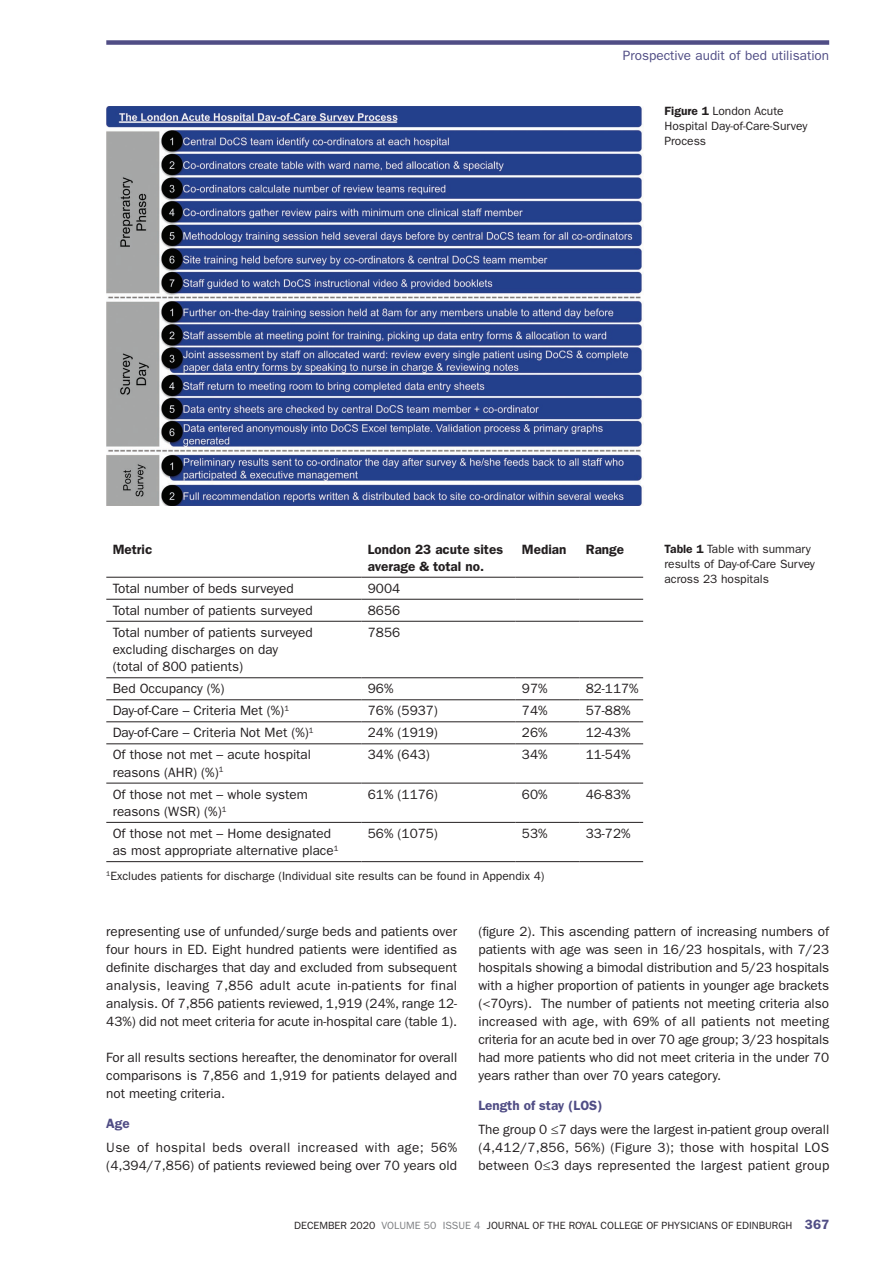
<style>
.page{position:relative;width:893px;height:1263px;background:#fff}
.page>*{position:absolute;margin:0;border:0;box-sizing:border-box;transform-origin:0 0}
.t1{font:13.5px/18px "ITC Franklin Gothic Std";color:#231f20}
.t2{font:600 13.5px/17.2px "ITC Franklin Gothic Std";color:#231f20}
.t3{font:13.5px/24px "ITC Franklin Gothic Std";letter-spacing:.03em;color:#231f20}
.Running_head_-_title{font:13.5px "ITC Franklin Gothic Std";color:#504d85}
.t4{font:12px/15px "ITC Franklin Gothic Std";color:#231f20}
.t5{font:10.5px "ITC Franklin Gothic Std";color:#231f20}
.s1{font-weight:600}
.s2{font-weight:600;color:#504d85}
.s3{color:#7c7e81}
.s4{font-weight:600;font-size:13.5px;color:#504d85}
</style>
<div class="page">
<img style="left:106px;top:106px;width:537px;height:399px">
<hr style="left:106px;top:621px;width:255px;height:1px;background:#231f20">
<hr style="left:361px;top:621px;width:155px;height:1px;background:#231f20">
<hr style="left:516px;top:621px;width:63px;height:1px;background:#231f20">
<hr style="left:579px;top:621px;width:64px;height:1px;background:#231f20">
<hr style="left:106px;top:677px;width:255px;height:1px;background:#231f20">
<hr style="left:361px;top:677px;width:155px;height:1px;background:#231f20">
<hr style="left:516px;top:677px;width:63px;height:1px;background:#231f20">
<hr style="left:579px;top:677px;width:64px;height:1px;background:#231f20">
<hr style="left:106px;top:699px;width:255px;height:1px;background:#231f20">
<hr style="left:361px;top:699px;width:155px;height:1px;background:#231f20">
<hr style="left:516px;top:699px;width:63px;height:1px;background:#231f20">
<hr style="left:579px;top:699px;width:64px;height:1px;background:#231f20">
<hr style="left:106px;top:721px;width:255px;height:1px;background:#231f20">
<hr style="left:361px;top:721px;width:155px;height:1px;background:#231f20">
<hr style="left:516px;top:721px;width:63px;height:1px;background:#231f20">
<hr style="left:579px;top:721px;width:64px;height:1px;background:#231f20">
<hr style="left:106px;top:743px;width:255px;height:1px;background:#231f20">
<hr style="left:361px;top:743px;width:155px;height:1px;background:#231f20">
<hr style="left:516px;top:743px;width:63px;height:1px;background:#231f20">
<hr style="left:579px;top:743px;width:64px;height:1px;background:#231f20">
<hr style="left:106px;top:783px;width:255px;height:1px;background:#231f20">
<hr style="left:361px;top:783px;width:155px;height:1px;background:#231f20">
<hr style="left:516px;top:783px;width:63px;height:1px;background:#231f20">
<hr style="left:579px;top:783px;width:64px;height:1px;background:#231f20">
<hr style="left:106px;top:577px;width:255px;height:1px;background:#231f20">
<hr style="left:361px;top:577px;width:155px;height:1px;background:#231f20">
<hr style="left:516px;top:577px;width:63px;height:1px;background:#231f20">
<hr style="left:579px;top:577px;width:64px;height:1px;background:#231f20">
<hr style="left:106px;top:599px;width:255px;height:1px;background:#231f20">
<hr style="left:361px;top:599px;width:155px;height:1px;background:#231f20">
<hr style="left:516px;top:599px;width:63px;height:1px;background:#231f20">
<hr style="left:579px;top:599px;width:64px;height:1px;background:#231f20">
<hr style="left:106px;top:822px;width:255px;height:1px;background:#231f20">
<hr style="left:361px;top:822px;width:155px;height:1px;background:#231f20">
<hr style="left:516px;top:822px;width:63px;height:1px;background:#231f20">
<hr style="left:579px;top:822px;width:64px;height:1px;background:#231f20">
<hr style="left:106px;top:861px;width:255px;height:1px;background:#231f20">
<hr style="left:361px;top:861px;width:155px;height:1px;background:#231f20">
<hr style="left:516px;top:861px;width:63px;height:1px;background:#231f20">
<hr style="left:579px;top:861px;width:64px;height:1px;background:#231f20">
<div style="left:106px;top:40px;width:723px;height:5px;background:#504d85"></div>
<p class="Running_head_-_title" style="left:623px;top:48px;width:208px">Prospective audit of bed utilisation</p>
<p class="t4" style="left:664px;top:103px;width:145px"><span class="s1">Figure 1</span> London Acute<br>Hospital Day-of-Care-Survey<br>Process</p>
<p class="t2" style="left:113px;top:540px;width:41px">Metric</p>
<p class="t2" style="left:368px;top:540px;width:137px">London 23 acute sites average &amp; total no.</p>
<p class="t2" style="left:522px;top:540px;width:46px">Median</p>
<p class="t2" style="left:586px;top:540px;width:40px">Range</p>
<p class="t1" style="left:113px;top:579px;width:183px">Total number of beds surveyed</p>
<p class="t1" style="left:368px;top:579px;width:34px">9004</p>
<p class="t1" style="left:113px;top:601px;width:202px">Total number of patients surveyed</p>
<p class="t1" style="left:368px;top:601px;width:34px">8656</p>
<p class="t1" style="left:113px;top:624px;width:202px;line-height:17.2px">Total number of patients surveyed excluding discharges on day<br>(total of 800 patients)</p>
<p class="t1" style="left:368px;top:623px;width:34px">7856</p>
<p class="t1" style="left:113px;top:680px;width:113px">Bed Occupancy (%)</p>
<p class="t1" style="left:368px;top:680px;width:27px">96%</p>
<p class="t1" style="left:522px;top:680px;width:27px">97%</p>
<p class="t1" style="left:586px;top:680px;width:54px">82-117%</p>
<p class="t1" style="left:113px;top:702px;width:178px">Day-of-Care – Criteria Met (%)<sup>1</sup></p>
<p class="t1" style="left:368px;top:702px;width:72px">76% (5937)</p>
<p class="t1" style="left:522px;top:702px;width:27px">74%</p>
<p class="t1" style="left:586px;top:702px;width:46px">57-88%</p>
<p class="t1" style="left:113px;top:724px;width:202px">Day-of-Care – Criteria Not Met (%)<sup>1</sup></p>
<p class="t1" style="left:368px;top:724px;width:72px">24% (1919)</p>
<p class="t1" style="left:522px;top:724px;width:27px">26%</p>
<p class="t1" style="left:586px;top:724px;width:46px">12-43%</p>
<p class="t1" style="left:113px;top:746px;width:200px;line-height:17.2px">Of those not met – acute hospital reasons (AHR) (%)<sup>1</sup></p>
<p class="t1" style="left:368px;top:746px;width:64px">34% (643)</p>
<p class="t1" style="left:522px;top:746px;width:27px">34%</p>
<p class="t1" style="left:586px;top:746px;width:46px">11-54%</p>
<p class="t1" style="left:113px;top:786px;width:197px;line-height:17.2px">Of those not met – whole system reasons (WSR) (%)<sup>1</sup></p>
<p class="t1" style="left:368px;top:785px;width:72px">61% (1176)</p>
<p class="t1" style="left:522px;top:785px;width:27px">60%</p>
<p class="t1" style="left:586px;top:785px;width:46px">46-83%</p>
<p class="t1" style="left:113px;top:825px;width:227px;line-height:17.2px">Of those not met – Home designated as most appropriate alternative place<sup>1</sup></p>
<p class="t1" style="left:368px;top:824px;width:72px">56% (1075)</p>
<p class="t1" style="left:522px;top:824px;width:27px">53%</p>
<p class="t1" style="left:586px;top:824px;width:46px">33-72%</p>
<p class="t4" style="left:106px;top:868px;width:440px"><sup>1</sup>Excludes patients for discharge (Individual site results can be found in Appendix 4)</p>
<p class="t4" style="left:664px;top:541px;width:152px"><span class="s1">Table 1</span> Table with summary results of Day-of-Care Survey across 23 hospitals</p>
<p class="t1" style="left:106px;top:923px;width:352px;text-align:justify">representing use of unfunded/surge beds and patients over four hours in ED. Eight hundred patients were identified as definite discharges that day and excluded from subsequent analysis, leaving 7,856 adult acute in-patients for final analysis. Of 7,856 patients reviewed, 1,919 (24%, range 12- 43%) did not meet criteria for acute in-hospital care (table 1).</p>
<p class="t1" style="left:106px;top:1049px;width:352px;text-align:justify">For all results sections hereafter, the denominator for overall comparisons is 7,856 and 1,919 for patients delayed and not meeting criteria.</p>
<p class="t3" style="left:106px;top:1112px;width:352px"><span class="s2">Age<br></span>Use of hospital beds overall increased with age; 56%</p>
<p class="t1" style="left:106px;top:1156px;width:352px">(4,394/7,856) of patients reviewed being over 70 years old</p>
<p class="t1" style="left:478px;top:922px;width:352px;text-align:justify">(figure 2). This ascending pattern of increasing numbers of patients with age was seen in 16/23 hospitals, with 7/23 hospitals showing a bimodal distribution and 5/23 hospitals with a higher proportion of patients in younger age brackets (&lt;70yrs). The number of patients not meeting criteria also increased with age, with 69% of all patients not meeting criteria for an acute bed in over 70 age group; 3/23 hospitals had more patients who did not meet criteria in the under 70 years rather than over 70 years category.</p>
<p class="t1" style="left:478px;top:1093px;width:352px;line-height:24px"><span class="s2">Length of stay (LOS)<br></span>The group 0 ≤7 days were the largest in-patient group overall</p>
<p class="t1" style="left:478px;top:1138px;width:352px">(4,412/7,856, 56%) (Figure 3); those with hospital LOS between 0≤3 days represented the largest patient group</p>
<p class="t5" style="left:294px;top:1219px;width:536px">DECEMBER 2020 <span class="s3">VOLUME 50 ISSUE 4</span> JOURNAL OF THE ROYAL COLLEGE OF PHYSICIANS OF EDINBURGH <span class="s4">367</span></p>
</div>
